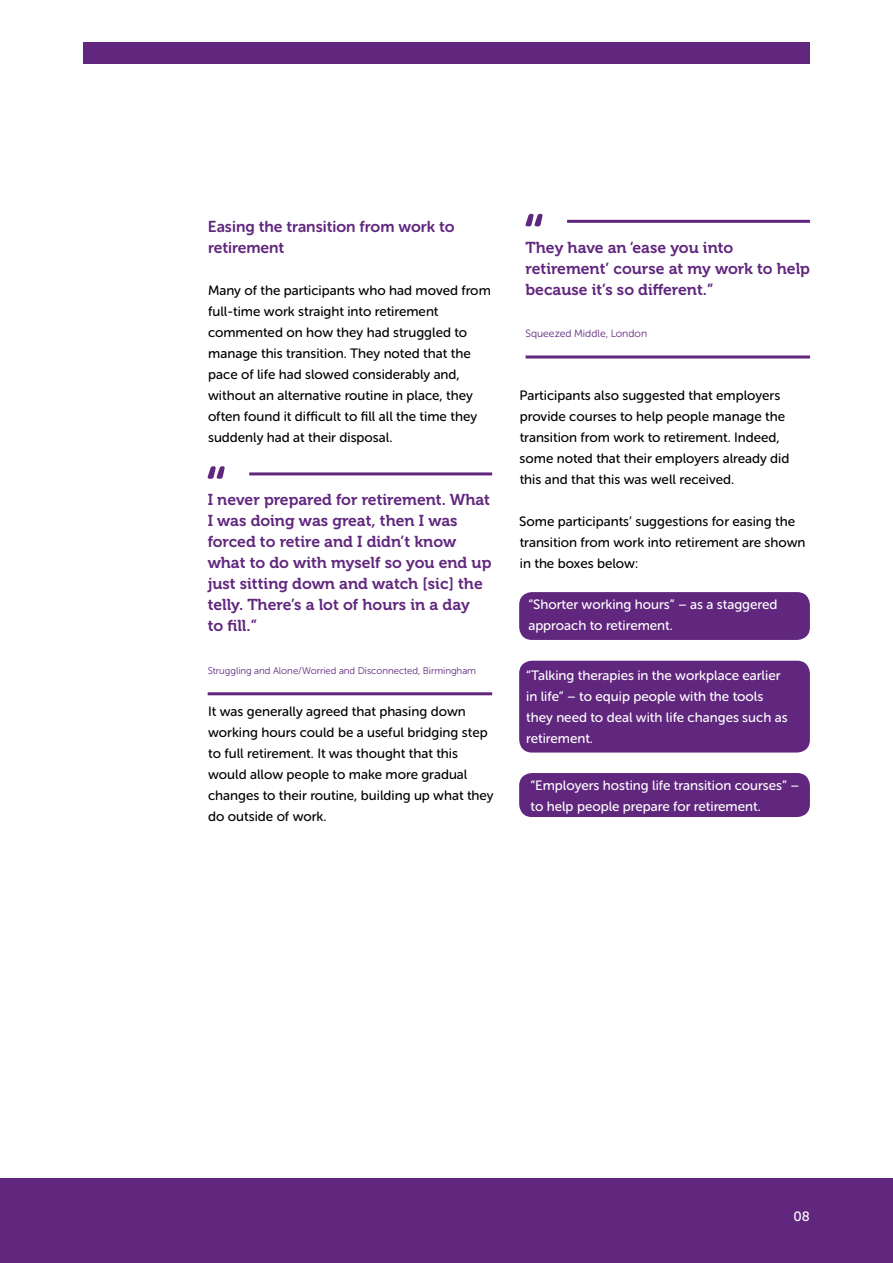
<style>
.page{position:relative;width:893px;height:1263px;background:#fff}
.page>*{position:absolute;margin:0;border:0;box-sizing:border-box;transform-origin:0 0}
.t1{font:15.75px/21px "Museo 700";color:#61277e}
.t2{font:15.75px/21px "Museo Sans Rounded 700";color:#61277e}
.t3{font:13.5px/21px "Museo Sans Rounded 500";color:#000}
.t4{font:13.5px/21px "Museo Sans Rounded 500";color:#fff}
.t5{font:10.5px "Museo Sans Rounded 300";color:#61277e}
.t6{font:9.75px "Museo Sans Rounded 300";color:#61277e}
</style>
<div class="page">
<div style="left:83px;top:42px;width:727px;height:21px;background:#61277e"></div>
<div style="left:0;top:1179px;width:893px;height:84px;background:#61277e"></div>
<hr style="left:249px;top:472px;width:243px;height:3px;background:#61277e">
<hr style="left:208px;top:692px;width:284px;height:3px;background:#61277e">
<svg style="left:207px;top:466px;width:18px;height:13px"></svg>
<hr style="left:567px;top:220px;width:243px;height:3px;background:#61277e">
<hr style="left:526px;top:355px;width:284px;height:3px;background:#61277e">
<svg style="left:525px;top:214px;width:18px;height:12px"></svg>
<div style="left:519px;top:592px;width:291px;height:48px;background:#61277e;border-radius:13px"></div>
<div style="left:519px;top:661px;width:291px;height:91px;background:#61277e;border-radius:13px"></div>
<div style="left:519px;top:773px;width:291px;height:44px;background:#61277e;border-radius:13px"></div>
<p class="t2" style="left:208px;top:216px;width:248px">Easing the transition from work to retirement</p>
<p class="t3" style="left:208px;top:280px;width:284px">Many of the participants who had moved from full-time work straight into retirement commented on how they had struggled to manage this transition. They noted that the pace of life had slowed considerably and, without an alternative routine in place, they often found it difficult to fill all the time they suddenly had at their disposal.</p>
<p class="t1" style="left:208px;top:489px;width:285px">I never prepared for retirement. What<br>I was doing was great, then I was forced to retire and I didn’t know what to do with myself so you end up just sitting down and watch [sic] the telly. There’s a lot of hours in a day<br>to fill.”</p>
<p class="t6" style="left:208px;top:665px;width:270px">Struggling and Alone/Worried and Disconnected, Birmingham</p>
<p class="t3" style="left:208px;top:701px;width:287px">It was generally agreed that phasing down working hours could be a useful bridging step to full retirement. It was thought that this would allow people to make more gradual changes to their routine, building up what they do outside of work.</p>
<p class="t1" style="left:526px;top:237px;width:286px">They have an ‘ease you into retirement’ course at my work to help because it’s so different.”</p>
<p class="t5" style="left:526px;top:327px;width:123px">Squeezed Middle, London</p>
<p class="t3" style="left:519px;top:385px;width:271px">Participants also suggested that employers provide courses to help people manage the transition from work to retirement. Indeed, some noted that their employers already did this and that this was well received.</p>
<p class="t3" style="left:519px;top:511px;width:288px">Some participants’ suggestions for easing the transition from work into retirement are shown in the boxes below:</p>
<p class="t4" style="left:528px;top:594px;width:251px">“Shorter working hours” – as a staggered approach to retirement.</p>
<p class="t4" style="left:526px;top:665px;width:263px">“Talking therapies in the workplace earlier in life” – to equip people with the tools they need to deal with life changes such as retirement.</p>
<p class="t4" style="left:530px;top:774px;width:270px">“Employers hosting life transition courses” – to help people prepare for retirement.</p>
<p class="t4" style="left:793px;top:1206px;width:18px">08</p>
</div>
